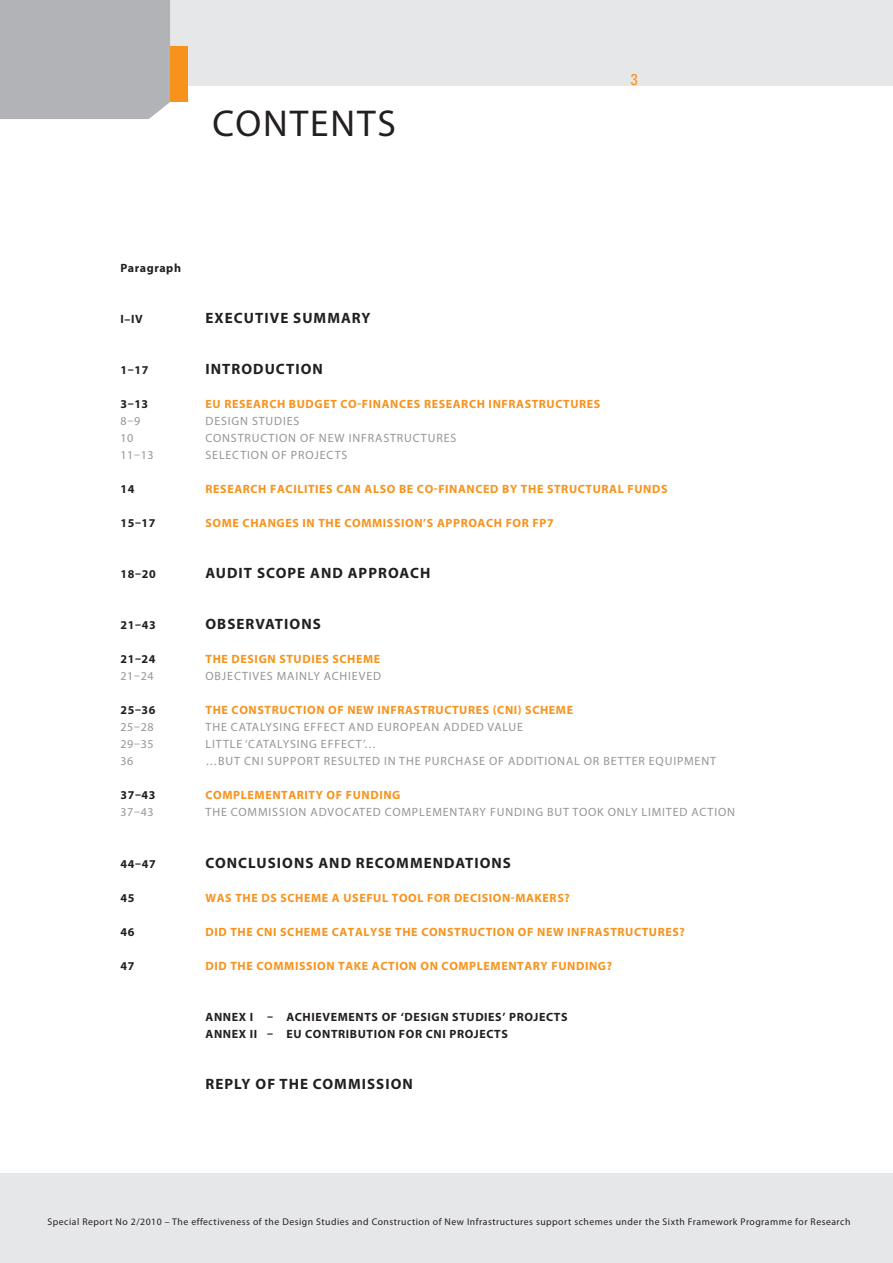
<style>
.page{position:relative;width:893px;height:1263px;background:#fff}
.page>*{position:absolute;margin:0;border:0;box-sizing:border-box;transform-origin:0 0}
.t1{font:37.5px "Myriad Pro";color:#231f20}
.t2{font:condensed 15.75px "Univers LT Std";color:#f7931d}
.t3{font:700 15px "Myriad Pro";letter-spacing:.07em;color:#231f20}
.t4{font:700 12px "Myriad Pro";letter-spacing:.05em;color:#f7931d}
.t5{font:12px "Myriad Pro";letter-spacing:.07em;color:#939598}
.t6{font:700 12px "Myriad Pro";letter-spacing:.05em;color:#231f20}
.t7{font:9.75px "Myriad Pro";letter-spacing:.05em;color:#231f20}
</style>
<div class="page">
<div style="left:0;top:1174px;width:893px;height:89px;background:#e6e7e9"></div>
<div style="left:0;top:0;width:893px;height:85px;background:#e6e7e9"></div>
<div style="left:0;top:0;width:170px;height:119px;background:#b2b3b7"></div>
<div style="left:170px;top:47px;width:17px;height:55px;background:#f7931d"></div>
<h1 class="t1" style="left:213px;top:100px;width:25px">CON</h1>
<h1 class="t1" style="left:290px;top:100px;width:104px">TENTS</h1>
<p class="t6" style="left:120px;top:260px;width:62px">PARAGRAPH</p>
<p class="t6" style="left:120px;top:311px;width:24px">I–IV</p>
<p class="t3" style="left:206px;top:308px;width:167px">EXECUTIVE SUMMARY</p>
<h2 class="t2" style="left:631px;top:69px;width:8px">3</h2>
<p class="t6" style="left:120px;top:362px;width:30px">1–17</p>
<p class="t3" style="left:206px;top:359px;width:119px">INTRODUCTION</p>
<p class="t6" style="left:120px;top:396px;width:29px">3–13</p>
<p class="t4" style="left:206px;top:396px;width:28px">EU RESEARC</p>
<p class="t4" style="left:277px;top:396px;width:100px">H BUDGET CO-FINANCES</p>
<p class="t4" style="left:424px;top:396px;width:9px">RESEARC</p>
<p class="t4" style="left:477px;top:396px;width:41px">H INFRASTRUCTURES</p>
<p class="t5" style="left:120px;top:414px;width:21px">8–9</p>
<p class="t5" style="left:206px;top:414px;width:95px">DESIGN STUDIES</p>
<p class="t5" style="left:120px;top:431px;width:14px">10</p>
<p class="t5" style="left:206px;top:431px;width:252px">CONSTRUCTION OF NEW INFRASTRUCTURES</p>
<p class="t5" style="left:120px;top:448px;width:64px">11–13 S</p>
<p class="t5" style="left:212px;top:448px;width:137px">ELECTION OF PROJECTS</p>
<p class="t6" style="left:121px;top:481px;width:15px">14</p>
<p class="t4" style="left:206px;top:481px;width:16px">RESEARC</p>
<p class="t4" style="left:258px;top:481px;width:53px">H FACI LITIES</p>
<p class="t4" style="left:336px;top:481px;width:9px">CAN</p>
<p class="t4" style="left:365px;top:481px;width:90px">ALSO BE CO-FINANCED</p>
<p class="t4" style="left:502px;top:481px;width:61px">BY THE STRUCTURA</p>
<p class="t4" style="left:618px;top:481px;width:19px">L FUNDS</p>
<p class="t6" style="left:121px;top:515px;width:37px">15–17</p>
<p class="t4" style="left:206px;top:515px;width:17px">SOME</p>
<p class="t4" style="left:243px;top:515px;width:119px">CHANGES IN THE COMMISSION</p>
<p class="t4" style="left:423px;top:515px;width:23px">’S APPROAC</p>
<p class="t4" style="left:494px;top:515px;width:61px">H FOR FP7</p>
<p class="t6" style="left:121px;top:566px;width:37px">18–20</p>
<p class="t3" style="left:206px;top:563px;width:21px">AUDIT</p>
<p class="t3" style="left:257px;top:563px;width:11px">SCOPE</p>
<p class="t3" style="left:310px;top:563px;width:12px">AND</p>
<p class="t3" style="left:348px;top:563px;width:12px">APPROAC</p>
<p class="t3" style="left:420px;top:563px;width:12px">H</p>
<p class="t6" style="left:120px;top:617px;width:37px">21–43</p>
<p class="t3" style="left:206px;top:614px;width:117px">OBSERVATIONS</p>
<p class="t6" style="left:120px;top:651px;width:37px">21–24</p>
<p class="t4" style="left:206px;top:651px;width:89px">THE DESIGN STUDIES</p>
<p class="t4" style="left:332px;top:651px;width:33px">SCHEME</p>
<p class="t5" style="left:120px;top:669px;width:57px">21–24 OB</p>
<p class="t5" style="left:222px;top:669px;width:159px">JECTIVES MAINLY ACHIEVED</p>
<p class="t6" style="left:120px;top:702px;width:37px">25–36</p>
<p class="t4" style="left:206px;top:702px;width:43px">THE CONSTRUCTION</p>
<p class="t4" style="left:328px;top:702px;width:78px">OF NEW INFRASTRUCTURES</p>
<p class="t4" style="left:493px;top:702px;width:65px">(CNI) SCHEME</p>
<p class="t5" style="left:120px;top:720px;width:35px">25–28</p>
<p class="t5" style="left:206px;top:720px;width:319px">THE CATALYSING EFFECT AND EUROPEAN ADDED VALUE</p>
<p class="t5" style="left:120px;top:737px;width:35px">29–35</p>
<p class="t5" style="left:206px;top:737px;width:172px">LITTLE ‘CATALYSING EFFECT’…</p>
<p class="t5" style="left:121px;top:754px;width:14px">36</p>
<p class="t5" style="left:206px;top:754px;width:46px">…BUT CNI</p>
<p class="t5" style="left:268px;top:754px;width:448px">SUPPORT RESULTED IN THE PURCHASE OF ADDITIONAL OR BETTER EQUIPMENT</p>
<p class="t6" style="left:121px;top:787px;width:37px">37–43</p>
<p class="t4" style="left:206px;top:787px;width:18px">COMP</p>
<p class="t4" style="left:241px;top:787px;width:16px">LEMENTARITY</p>
<p class="t4" style="left:327px;top:787px;width:35px">OF FUNDIN</p>
<p class="t4" style="left:392px;top:787px;width:10px">G</p>
<p class="t5" style="left:121px;top:805px;width:35px">37–43</p>
<p class="t5" style="left:206px;top:805px;width:531px">THE COMMISSION ADVOCATED COMPLEMENTARY FUNDING BUT TOOK ONLY LIMITED ACTION</p>
<p class="t6" style="left:121px;top:856px;width:37px">44–47</p>
<p class="t3" style="left:206px;top:853px;width:21px">CONC</p>
<p class="t3" style="left:248px;top:853px;width:19px">LUSIONS</p>
<p class="t3" style="left:318px;top:853px;width:12px">AND</p>
<p class="t3" style="left:356px;top:853px;width:12px">RECOMMENDATIONS</p>
<p class="t6" style="left:120px;top:890px;width:15px">45</p>
<p class="t4" style="left:206px;top:890px;width:10px">WAS</p>
<p class="t4" style="left:235px;top:890px;width:78px">THE DS SCHEME</p>
<p class="t4" style="left:332px;top:890px;width:20px">A USE</p>
<p class="t4" style="left:366px;top:890px;width:35px">FUL TOO</p>
<p class="t4" style="left:417px;top:890px;width:45px">L FOR DECISION</p>
<p class="t4" style="left:511px;top:890px;width:40px">-MAKERS</p>
<p class="t4" style="left:564px;top:890px;width:7px">?</p>
<p class="t6" style="left:120px;top:924px;width:15px">46</p>
<p class="t4" style="left:206px;top:924px;width:108px">DID THE CNI SCHEME</p>
<p class="t4" style="left:332px;top:924px;width:9px">CATA</p>
<p class="t4" style="left:364px;top:924px;width:15px">LYSE</p>
<p class="t4" style="left:395px;top:924px;width:35px">THE CONSTRUCTION</p>
<p class="t4" style="left:518px;top:924px;width:78px">OF NEW INFRASTRUCTURES</p>
<p class="t4" style="left:680px;top:924px;width:7px">?</p>
<p class="t6" style="left:120px;top:958px;width:15px">47</p>
<p class="t4" style="left:206px;top:958px;width:68px">DID THE COMMISSION</p>
<p class="t4" style="left:338px;top:958px;width:42px">TAKEACTION</p>
<p class="t4" style="left:420px;top:958px;width:31px">ON COMP</p>
<p class="t4" style="left:477px;top:958px;width:16px">LEMENTARY</p>
<p class="t4" style="left:551px;top:958px;width:16px">FUNDIN</p>
<p class="t4" style="left:598px;top:958px;width:16px">G?</p>
<p class="t6" style="left:206px;top:1009px;width:115px">ANNEX I – ACHIEVEMENTS</p>
<p class="t6" style="left:382px;top:1009px;width:86px">OF ‘DESIGN STUDIES</p>
<p class="t6" style="left:502px;top:1009px;width:16px">’ PRO</p>
<p class="t6" style="left:534px;top:1009px;width:14px">JECTS</p>
<p class="t6" style="left:206px;top:1026px;width:18px">ANNEX</p>
<p class="t6" style="left:250px;top:1026px;width:64px">II – EU CONTRI</p>
<p class="t6" style="left:350px;top:1026px;width:17px">BUTION</p>
<p class="t6" style="left:399px;top:1026px;width:60px">FOR CNI PRO</p>
<p class="t6" style="left:474px;top:1026px;width:14px">JECTS</p>
<p class="t3" style="left:206px;top:1074px;width:209px">REPLY OF THE COMMISSION</p>
<p class="t7" style="left:48px;top:1215px;width:804px">SPECIAL REPORT NO 2/2010 – THE EFFECTIVENESS OF THE DESIGN STUDIES AND CONSTRUCTION OF NEW I NFRASTRUCTURES SUPPORT SCHEMES UNDER THE SIXTH FRAMEWORK PROGRAMME FOR RESEARCH</p>
</div>
